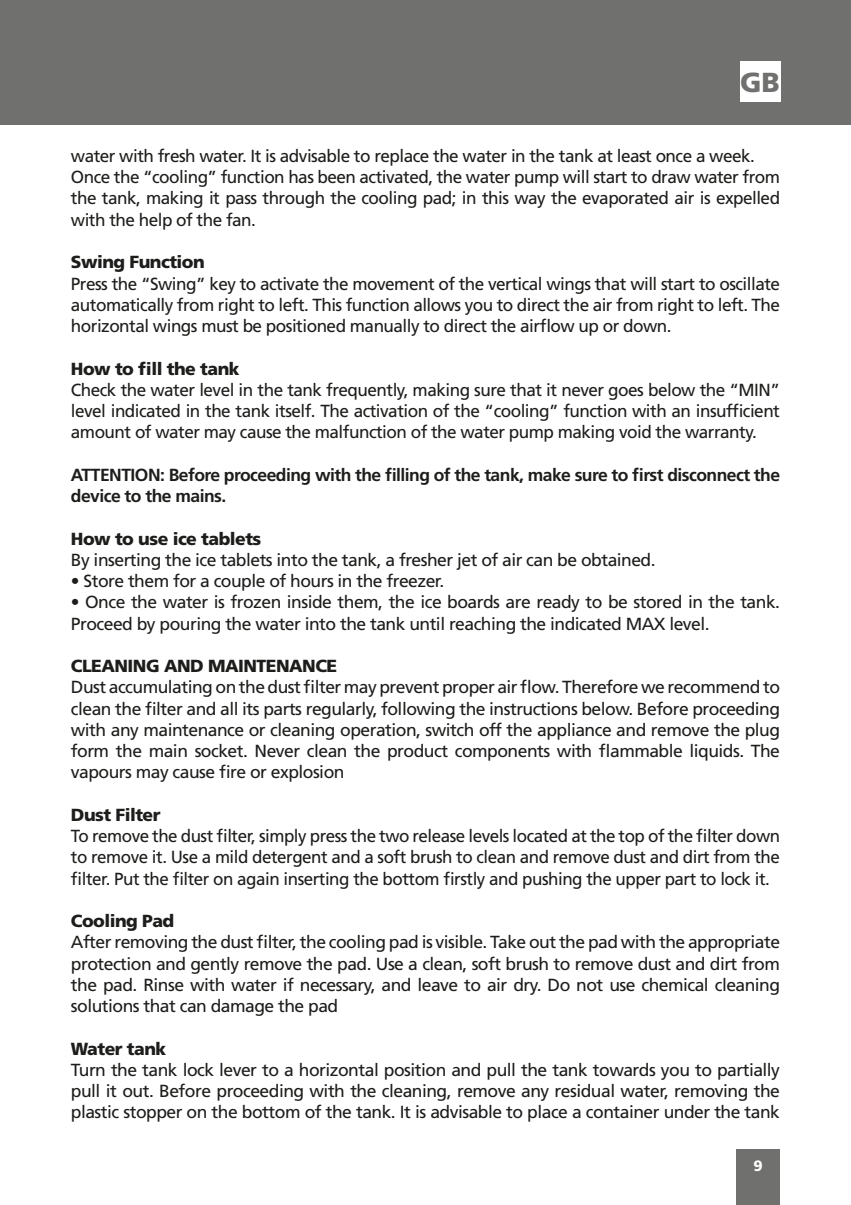
<style>
.page{position:relative;width:851px;height:1205px;background:#fff}
.page>*{position:absolute;margin:0;border:0;box-sizing:border-box;transform-origin:0 0}
.t1{font:900 27.5px "Frutiger LT Std";color:#70706f}
.t2{font:17.5px/21.2px "Frutiger LT Std";letter-spacing:-.03em;color:#1d1d1b;text-align:justify}
.t3{font:900 17.5px "Frutiger LT Std";letter-spacing:-.03em;color:#1d1d1b}
.t4{font:700 17.5px/21.2px "Frutiger LT Std";letter-spacing:-.03em;color:#1d1d1b}
.t5{font:900 15px "Frutiger LT Std";color:#fff}
</style>
<div class="page">
<div style="left:0;top:0;width:850px;height:125px;background:#70706f"></div>
<div style="left:736px;top:1149px;width:44px;height:56px;background:#70706f"></div>
<div style="left:740px;top:61px;width:40px;height:41px;background:#fff"></div>
<h1 class="t1" style="left:740px;top:66px;width:41px">GB</h1>
<p class="t2" style="left:71px;top:145px;width:710px;text-align:left">water with fresh water. It is advisable to replace the water in the tank at least once a week.<br>Once the “cooling” function has been activated, the water pump will start to draw water from the tank, making it pass through the cooling pad; in this way the evaporated air is expelled with the help of the fan.</p>
<p class="t3" style="left:71px;top:251px;width:135px">Swing Function</p>
<p class="t2" style="left:71px;top:273px;width:710px">Press the “Swing” key to activate the movement of the vertical wings that will start to oscillate automatically from right to left. This function allows you to direct the air from right to left. The horizontal wings must be positioned manually to direct the airflow up or down.</p>
<p class="t3" style="left:71px;top:358px;width:170px">How to fill the tank</p>
<p class="t2" style="left:71px;top:379px;width:710px">Check the water level in the tank frequently, making sure that it never goes below the “MIN” level indicated in the tank itself. The activation of the “cooling” function with an insufficient amount of water may cause the malfunction of the water pump making void the warranty.</p>
<p class="t4" style="left:71px;top:464px;width:710px">ATTENTION: Before proceeding with the filling of the tank, make sure to first disconnect the device to the mains.</p>
<p class="t3" style="left:71px;top:528px;width:192px">How to use ice tablets</p>
<p class="t2" style="left:71px;top:549px;width:586px">By inserting the ice tablets into the tank, a fresher jet of air can be obtained.</p>
<p class="t2" style="left:71px;top:570px;width:375px">• Store them for a couple of hours in the freezer.</p>
<p class="t2" style="left:71px;top:592px;width:710px">• Once the water is frozen inside them, the ice boards are ready to be stored in the tank.<br>Proceed by pouring the water into the tank until reaching the indicated MAX level.</p>
<p class="t3" style="left:71px;top:655px;width:268px">CLEANING AND MAINTENANCE</p>
<p class="t2" style="left:71px;top:677px;width:710px">Dust accumulating on the dust filter may prevent proper air flow. Therefore we recommend to clean the filter and all its parts regularly, following the instructions below. Before proceeding with any maintenance or cleaning operation, switch off the appliance and remove the plug form the main socket. Never clean the product components with flammable liquids. The vapours may cause fire or explosion</p>
<p class="t3" style="left:71px;top:804px;width:91px">Dust Filter</p>
<p class="t2" style="left:71px;top:825px;width:710px">To remove the dust filter, simply press the two release levels located at the top of the filter down to remove it. Use a mild detergent and a soft brush to clean and remove dust and dirt from the filter. Put the filter on again inserting the bottom firstly and pushing the upper part to lock it.</p>
<p class="t3" style="left:71px;top:910px;width:105px">Cooling Pad</p>
<p class="t2" style="left:71px;top:932px;width:710px">After removing the dust filter, the cooling pad is visible. Take out the pad with the appropriate protection and gently remove the pad. Use a clean, soft brush to remove dust and dirt from the pad. Rinse with water if necessary, and leave to air dry. Do not use chemical cleaning solutions that can damage the pad</p>
<p class="t3" style="left:71px;top:1038px;width:97px">Water tank</p>
<p class="t2" style="left:71px;top:1059px;width:710px">Turn the tank lock lever to a horizontal position and pull the tank towards you to partially pull it out. Before proceeding with the cleaning, remove any residual water, removing the plastic stopper on the bottom of the tank. It is advisable to place a container under the tank</p>
<p class="t5" style="left:753px;top:1156px;width:11px">9</p>
</div>
